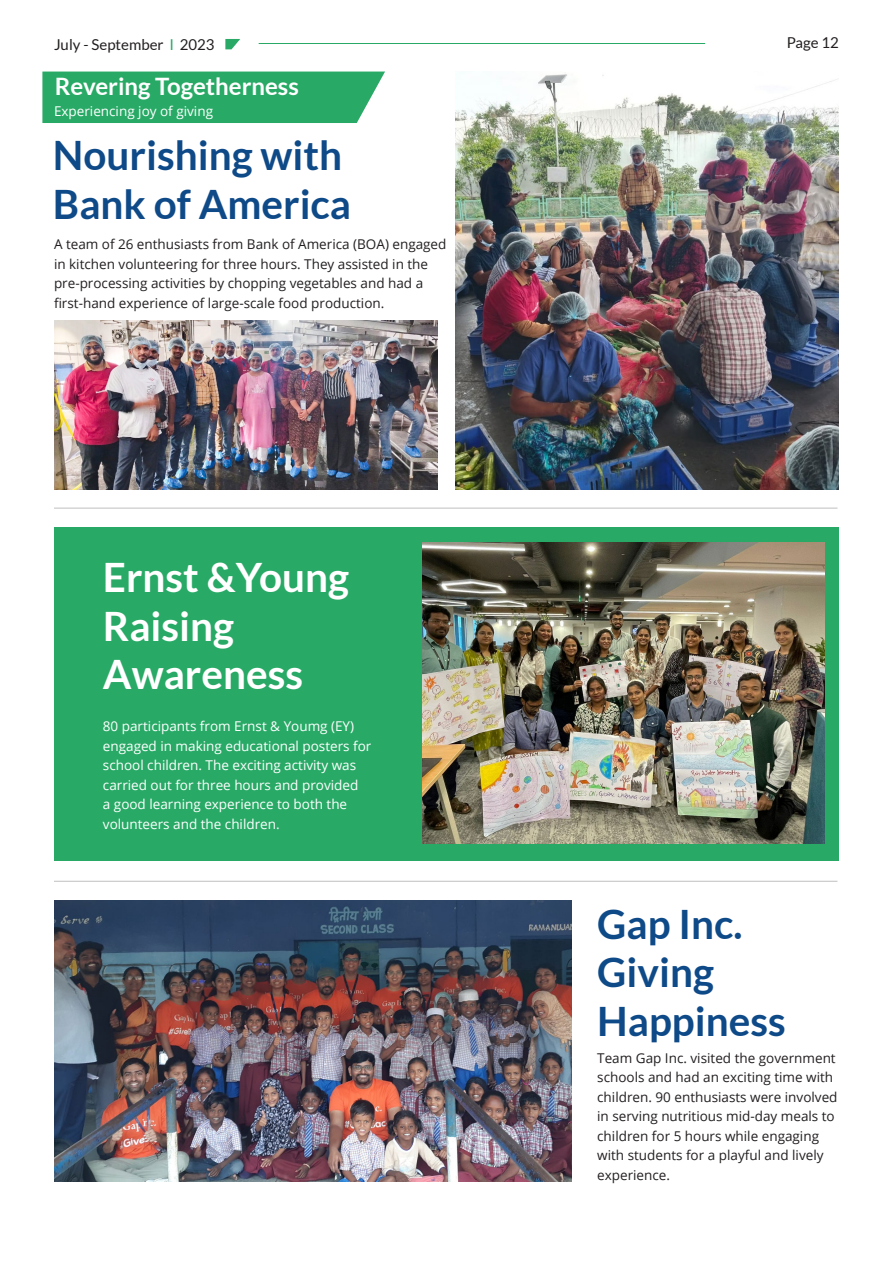
<style>
.page{position:relative;width:893px;height:1263px;background:#fff}
.page>*{position:absolute;margin:0;border:0;box-sizing:border-box;transform-origin:0 0}
.Title_1{font:700 40.5px/48.6px "Lato";color:#0f4a88}
.Title_1-2{font:700 40.5px/48.6px "Lato";color:#fff}
.Sub_title{font:700 24px "Lato";color:#fff}
.t1{font:15px "Lato";color:#231f20}
.Body{font:13.5px/19.5px "Open Sans";color:#231f20}
.Body-2{font:13.5px/19.5px "Open Sans";color:#fff}
.s1{color:#28aa66}
</style>
<div class="page">
<div style="left:54px;top:527px;width:785px;height:334px;background:#28aa66"></div>
<hr style="left:54px;top:508px;width:783px;height:1px;background:#bfbfbf">
<hr style="left:54px;top:881px;width:783px;height:1px;background:#bfbfbf">
<img style="left:54px;top:321px;width:383px;height:168px">
<img style="left:455px;top:74px;width:384px;height:415px">
<img style="left:422px;top:542px;width:403px;height:301px">
<img style="left:54px;top:900px;width:517px;height:281px">
<div style="left:42px;top:72px;width:343px;height:51px;background:#28aa66"></div>
<hr style="left:259px;top:43px;width:446px;height:1px;background:#28aa66">
<svg style="left:225px;top:39px;width:15px;height:10px"></svg>
<p class="t1" style="left:54px;top:36px;width:162px">July - September <span class="s1">I</span> 2023</p>
<p class="t1" style="left:787px;top:34px;width:54px">Page 12</p>
<p class="Sub_title" style="left:55px;top:72px;width:246px">Revering Togetherness</p>
<p class="Body-2" style="left:54px;top:101px;width:161px">Experiencing joy of giving</p>
<p class="Title_1" style="left:53px;top:130px;width:300px">Nourishing with<br>Bank of America</p>
<p class="Body" style="left:54px;top:234px;width:394px">A team of 26 enthusiasts from Bank of America (BOA) engaged in kitchen volunteering for three hours. They assisted in the pre-processing activities by chopping vegetables and had a first-hand experience of large-scale food production.</p>
<p class="Title_1-2" style="left:103px;top:552px;width:248px">Ernst &amp;Young<br>Raising<br>Awareness</p>
<p class="Body-2" style="left:103px;top:716px;width:270px">80 participants from Ernst &amp; Youmg (EY) engaged in making educational posters for school children. The exciting activity was carried out for three hours and provided<br>a good learning experience to both the volunteers and the children.</p>
<p class="Title_1" style="left:597px;top:899px;width:147px">Gap Inc.</p>
<p class="Title_1" style="left:597px;top:947px;width:118px">Giving</p>
<p class="Title_1" style="left:597px;top:996px;width:190px">Happiness</p>
<p class="Body" style="left:597px;top:1048px;width:242px">Team Gap Inc. visited the government schools and had an exciting time with children. 90 enthusiasts were involved in serving nutritious mid-day meals to children for 5 hours while engaging with students for a playful and lively experience.</p>
</div>
